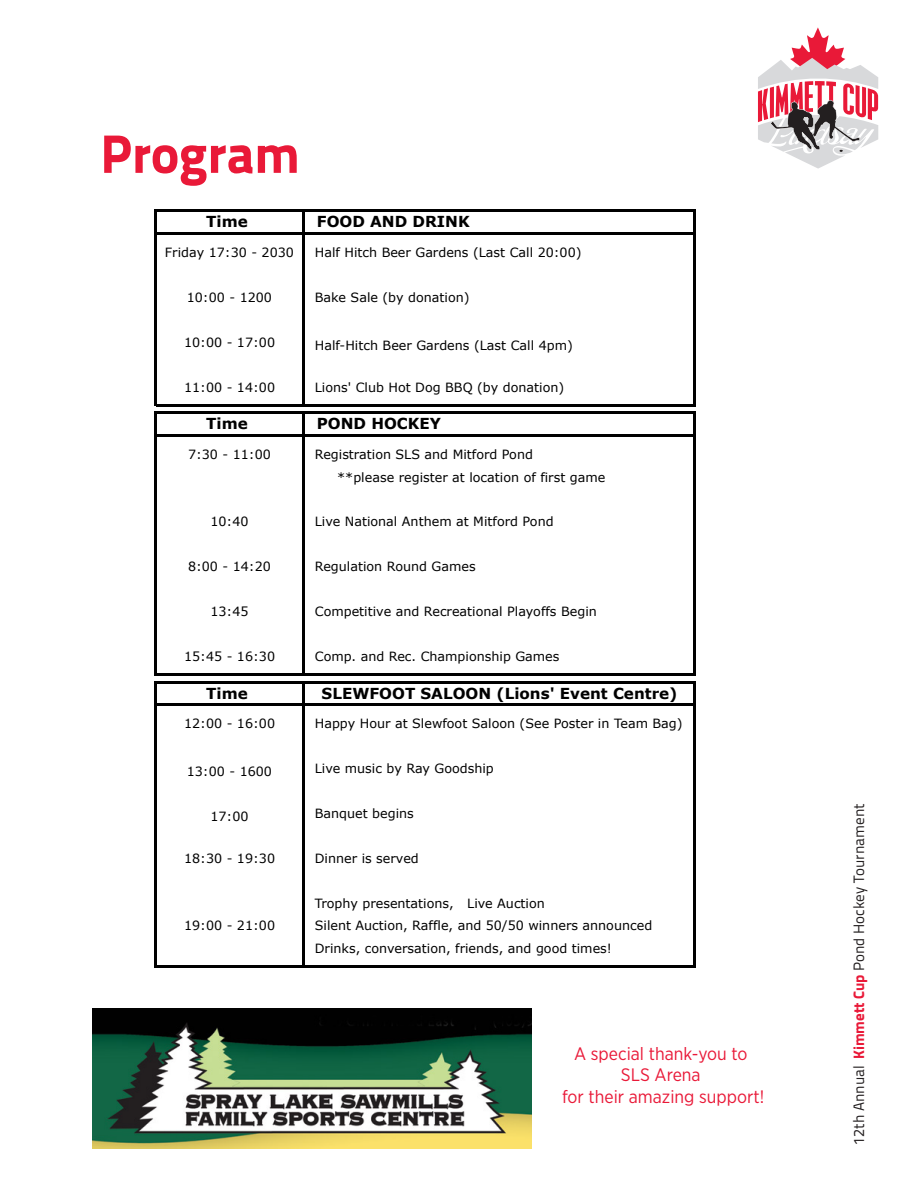
<style>
.page{position:relative;width:918px;height:1188px;background:#fff}
.page>*{position:absolute;margin:0;border:0;box-sizing:border-box;transform-origin:0 0}
.t1{font:800 54px "Titillium Text 22 L";letter-spacing:-.01em;color:#e91938}
.t2{font:18px/21.6px "Gotham Narrow";color:#e91938;text-align:center}
.t3{font:700 15.15px "Verdana";color:#000}
.t4{font:15px "Titillium Text 22 L";color:#231f20}
.t5{font:12.75px/22.4px "Verdana";color:#000}
.s1{font-weight:800;color:#e91938}
</style>
<div class="page">
<hr style="left:154px;top:210px;width:2px;height:196px;background:#000">
<hr style="left:302px;top:212px;width:2px;height:194px;background:#000">
<hr style="left:694px;top:212px;width:2px;height:194px;background:#000">
<hr style="left:154px;top:412px;width:2px;height:264px;background:#000">
<hr style="left:302px;top:414px;width:2px;height:262px;background:#000">
<hr style="left:694px;top:414px;width:2px;height:262px;background:#000">
<hr style="left:154px;top:681px;width:2px;height:286px;background:#000">
<hr style="left:302px;top:683px;width:2px;height:284px;background:#000">
<hr style="left:694px;top:683px;width:2px;height:284px;background:#000">
<hr style="left:156px;top:210px;width:540px;height:2px;background:#000">
<hr style="left:156px;top:232px;width:540px;height:2px;background:#000">
<hr style="left:156px;top:404px;width:540px;height:2px;background:#000">
<hr style="left:156px;top:412px;width:540px;height:2px;background:#000">
<hr style="left:156px;top:434px;width:540px;height:2px;background:#000">
<hr style="left:156px;top:673px;width:540px;height:3px;background:#000">
<hr style="left:156px;top:681px;width:540px;height:2px;background:#000">
<hr style="left:156px;top:703px;width:540px;height:3px;background:#000">
<hr style="left:156px;top:965px;width:540px;height:2px;background:#000">
<img style="left:93px;top:1009px;width:439px;height:139px">
<svg style="left:758px;top:27px;width:120px;height:142px"></svg>
<h1 class="t1" style="left:100px;top:112px;width:201px">Program</h1>
<p class="t3" style="left:206px;top:212px;width:43px">Time</p>
<p class="t3" style="left:317px;top:212px;width:154px">FOOD AND DRINK</p>
<p class="t5" style="left:165px;top:241px;width:130px">Friday 17:30 - 2030</p>
<p class="t5" style="left:315px;top:241px;width:268px">Half Hitch Beer Gardens (Last Call 20:00)</p>
<p class="t5" style="left:187px;top:286px;width:87px">10:00 - 1200</p>
<p class="t5" style="left:315px;top:286px;width:156px">Bake Sale (by donation)</p>
<p class="t5" style="left:184px;top:331px;width:93px">10:00 - 17:00</p>
<p class="t5" style="left:315px;top:334px;width:260px">Half-Hitch Beer Gardens (Last Call 4pm)</p>
<p class="t5" style="left:184px;top:375px;width:93px">11:00 - 14:00</p>
<p class="t5" style="left:315px;top:375px;width:251px">Lions' Club Hot Dog BBQ (by donation)</p>
<p class="t3" style="left:206px;top:414px;width:43px">Time</p>
<p class="t3" style="left:317px;top:414px;width:126px">POND HOCKEY</p>
<p class="t5" style="left:188px;top:443px;width:84px">7:30 - 11:00</p>
<p class="t5" style="left:337px;top:443px;width:270px;text-indent:-22px">Registration SLS and Mitford Pond<br>**please register at location of first game</p>
<p class="t5" style="left:210px;top:510px;width:40px">10:40</p>
<p class="t5" style="left:315px;top:510px;width:240px">Live National Anthem at Mitford Pond</p>
<p class="t5" style="left:188px;top:555px;width:84px">8:00 - 14:20</p>
<p class="t5" style="left:315px;top:555px;width:162px">Regulation Round Games</p>
<p class="t5" style="left:210px;top:600px;width:40px">13:45</p>
<p class="t5" style="left:315px;top:600px;width:284px">Competitive and Recreational Playoffs Begin</p>
<p class="t5" style="left:184px;top:645px;width:93px">15:45 - 16:30</p>
<p class="t5" style="left:315px;top:645px;width:246px">Comp. and Rec. Championship Games</p>
<p class="t3" style="left:206px;top:684px;width:43px">Time</p>
<p class="t3" style="left:322px;top:684px;width:357px">SLEWFOOT SALOON (Lions' Event Centre)</p>
<p class="t5" style="left:184px;top:712px;width:93px">12:00 - 16:00</p>
<p class="t5" style="left:315px;top:712px;width:369px">Happy Hour at Slewfoot Saloon (See Poster in Team Bag)</p>
<p class="t5" style="left:187px;top:760px;width:87px">13:00 - 1600</p>
<p class="t5" style="left:315px;top:757px;width:181px">Live music by Ray Goodship</p>
<p class="t5" style="left:210px;top:805px;width:40px">17:00</p>
<p class="t5" style="left:315px;top:802px;width:101px">Banquet begins</p>
<p class="t5" style="left:184px;top:847px;width:93px">18:30 - 19:30</p>
<p class="t5" style="left:315px;top:847px;width:106px">Dinner is served</p>
<p class="t5" style="left:315px;top:892px;width:339px">Trophy presentations, Live Auction<br>Silent Auction, Raffle, and 50/50 winners announced<br>Drinks, conversation, friends, and good times!</p>
<p class="t5" style="left:184px;top:914px;width:93px">19:00 - 21:00</p>
<h2 class="t2" style="left:562px;top:1042px;width:204px">A special thank-you to<br>SLS Arena<br>for their amazing support!</h2>
<p class="t4" style="left:848px;top:1144px;width:343px;rotate:-90deg">12th Annual <span class="s1">Kimmett Cup</span> Pond Hockey Tournament</p>
</div>
